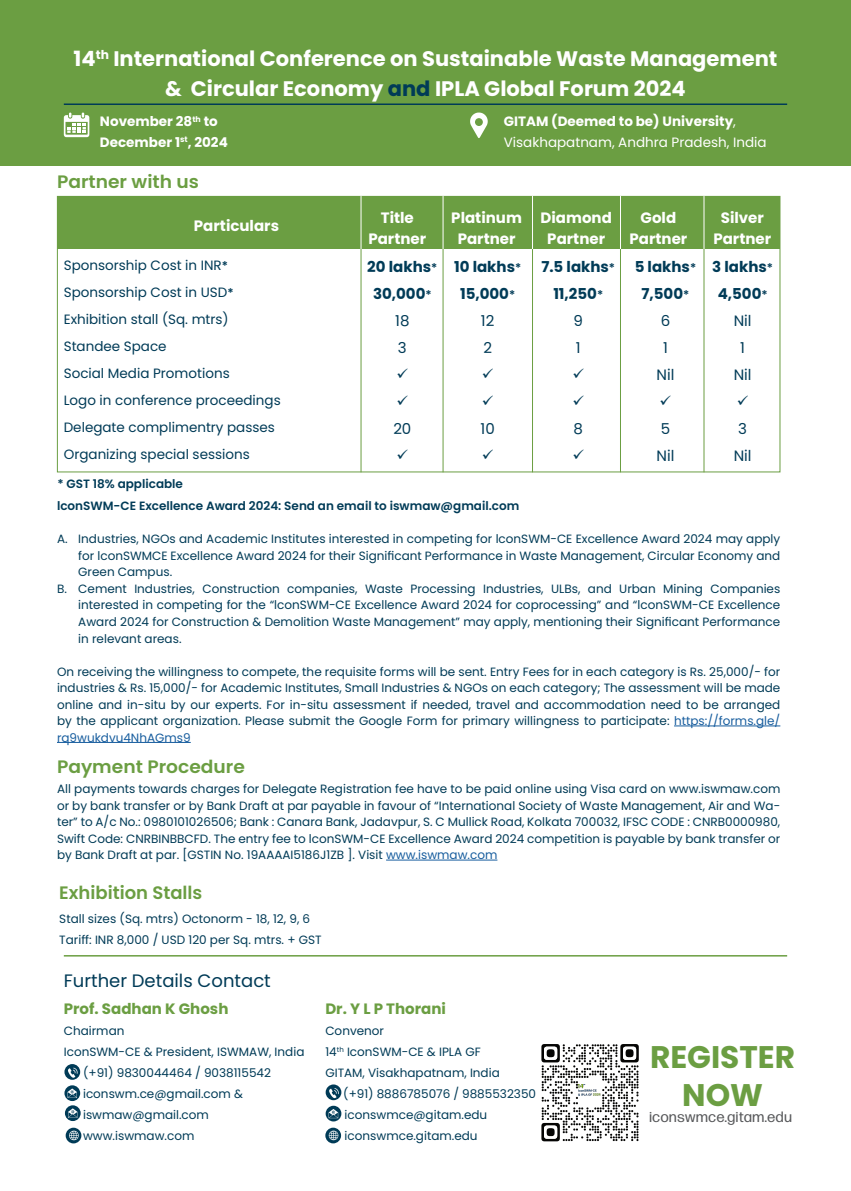
<style>
.page{position:relative;width:851px;height:1191px;background:#fff}
.page>*{position:absolute;margin:0;border:0;box-sizing:border-box;transform-origin:0 0}
.t1{font:700 31.2px "Poppins";color:#6b9e42}
.t2{font:700 21px "Poppins";color:#fff}
.t3{font:600 18px "Poppins";color:#6b9e42;scale:1.04 1}
.t4{font:18px "Poppins";color:#003b57}
.t5{font:600 18px "Poppins";color:#6b9e42}
.t6{font:700 15px/21px "Poppins";color:#fff;text-align:center}
.t7{font:700 15px "Poppins";color:#003b57}
.t8{font:15px "Poppins";color:#003b57}
.t9{font:700 15px "Poppins";color:#6b9e42}
.t10{font:15px "Forma DJR Display";letter-spacing:.05em;color:#57585a}
.t11{font:13.5px "Poppins";color:#003b57}
.t12{font:700 13.5px/20.4px "Poppins";color:#fff}
.t13{font:13.5px "Poppins";color:#fff}
.t14{font:12px/16.5px "Poppins";color:#003b57;text-align:justify}
.t15{font:600 12px "Poppins";color:#003b57}
.s1{color:#003b57}
.s2{font-weight:400}
.s3{font-weight:600;font-size:12px}
.s4{color:#175d9e}
</style>
<div class="page">
<div style="left:0;top:0;width:850px;height:166px;background:#6b9e42"></div>
<hr style="left:64px;top:103px;width:723px;height:2px;background:#003b57">
<hr style="left:386px;top:859px;width:111px;height:1px;background:#175d9e">
<hr style="left:674px;top:725px;width:106px;height:1px;background:#175d9e">
<hr style="left:57px;top:742px;width:134px;height:1px;background:#175d9e">
<div style="left:57px;top:196px;width:722px;height:53px;background:#6b9e42"></div>
<hr style="left:360px;top:249px;width:1px;height:223px;background:#6b9e42">
<hr style="left:442px;top:249px;width:1px;height:223px;background:#6b9e42">
<hr style="left:532px;top:249px;width:1px;height:223px;background:#6b9e42">
<hr style="left:620px;top:249px;width:1px;height:223px;background:#6b9e42">
<hr style="left:703px;top:249px;width:1px;height:223px;background:#6b9e42">
<hr style="left:360px;top:196px;width:1px;height:53px;background:#fff">
<hr style="left:442px;top:196px;width:1px;height:53px;background:#fff">
<hr style="left:532px;top:196px;width:1px;height:53px;background:#fff">
<hr style="left:620px;top:196px;width:1px;height:53px;background:#fff">
<hr style="left:703px;top:196px;width:1px;height:53px;background:#fff">
<svg style="left:541px;top:1044px;width:97px;height:97px"></svg>
<img style="left:575px;top:1084px;width:26px;height:13px">
<hr style="left:64px;top:955px;width:723px;height:1px;background:#6b9e42">
<svg style="left:66px;top:1127px;width:15px;height:16px"></svg>
<svg style="left:64px;top:1085px;width:16px;height:16px"></svg>
<svg style="left:64px;top:1064px;width:16px;height:15px"></svg>
<svg style="left:68px;top:1067px;width:9px;height:10px"></svg>
<svg style="left:67px;top:1088px;width:10px;height:9px"></svg>
<svg style="left:69px;top:1130px;width:10px;height:10px"></svg>
<svg style="left:65px;top:1105px;width:16px;height:16px"></svg>
<svg style="left:68px;top:1108px;width:10px;height:9px"></svg>
<svg style="left:325px;top:1127px;width:16px;height:16px"></svg>
<svg style="left:325px;top:1105px;width:16px;height:16px"></svg>
<svg style="left:325px;top:1084px;width:16px;height:16px"></svg>
<svg style="left:329px;top:1088px;width:9px;height:10px"></svg>
<svg style="left:328px;top:1109px;width:10px;height:9px"></svg>
<svg style="left:329px;top:1130px;width:9px;height:10px"></svg>
<svg style="left:64px;top:112px;width:25px;height:25px"></svg>
<svg style="left:470px;top:113px;width:17px;height:25px"></svg>
<p class="t2" style="left:74px;top:46px;width:705px">14<sup>th</sup> International Conference on Sustainable Waste Management</p>
<p class="t2" style="left:165px;top:76px;width:522px">&amp; Circular Economy <span class="s1">and</span> IPLA Global Forum 2024</p>
<p class="t12" style="left:503px;top:111px;width:234px">GITAM (Deemed to be) University<span class="s2">,</span></p>
<p class="t13" style="left:503px;top:134px;width:264px">Visakhapatnam, Andhra Pradesh, India</p>
<p class="t12" style="left:100px;top:111px;width:129px">November 28<sup>th</sup> to<br>December 1<sup>st</sup>, 2024</p>
<p class="t3" style="left:57px;top:171px;width:138px">Partner with us</p>
<p class="t6" style="left:194px;top:215px;width:87px">Particulars</p>
<p class="t11" style="left:64px;top:257px;width:166px">Sponsorship Cost in INR<span class="s3">*</span></p>
<p class="t11" style="left:64px;top:284px;width:171px">Sponsorship Cost in USD<span class="s3">*</span></p>
<p class="t11" style="left:64px;top:311px;width:166px">Exhibition stall (Sq. mtrs)</p>
<p class="t11" style="left:64px;top:338px;width:104px">Standee Space</p>
<p class="t11" style="left:64px;top:365px;width:167px">Social Media Promotions</p>
<p class="t11" style="left:64px;top:392px;width:218px">Logo in conference proceedings</p>
<p class="t11" style="left:64px;top:419px;width:213px">Delegate complimentry passes</p>
<p class="t11" style="left:64px;top:446px;width:187px">Organizing special sessions</p>
<p class="t15" style="left:57px;top:477px;width:127px">* GST 18% applicable</p>
<p class="t6" style="left:381px;top:207px;width:35px">Title</p>
<p class="t6" style="left:368px;top:228px;width:59px">Partner</p>
<p class="t6" style="left:451px;top:207px;width:72px">Platinum<br>Partner</p>
<p class="t6" style="left:540px;top:207px;width:73px">Diamond</p>
<p class="t6" style="left:547px;top:228px;width:59px">Partner</p>
<p class="t6" style="left:640px;top:207px;width:37px">Gold</p>
<p class="t6" style="left:629px;top:228px;width:59px">Partner</p>
<p class="t6" style="left:720px;top:207px;width:45px">Silver</p>
<p class="t6" style="left:713px;top:228px;width:59px">Partner</p>
<p class="t7" style="left:367px;top:258px;width:72px">20 lakhs<span class="s3">*</span></p>
<p class="t7" style="left:373px;top:285px;width:60px">30,000<span class="s3">*</span></p>
<p class="t8" style="left:395px;top:312px;width:16px">18</p>
<p class="t8" style="left:398px;top:339px;width:10px">3</p>
<p class="t7" style="left:454px;top:258px;width:69px">10 lakhs<span class="s3">*</span></p>
<p class="t7" style="left:460px;top:285px;width:57px">15,000<span class="s3">*</span></p>
<p class="t8" style="left:481px;top:312px;width:15px">12</p>
<p class="t8" style="left:483px;top:339px;width:10px">2</p>
<p class="t7" style="left:541px;top:258px;width:75px">7.5 lakhs<span class="s3">*</span></p>
<p class="t7" style="left:553px;top:285px;width:51px">11,250<span class="s3">*</span></p>
<p class="t8" style="left:573px;top:312px;width:11px">9</p>
<p class="t8" style="left:575px;top:339px;width:6px">1</p>
<p class="t7" style="left:634px;top:258px;width:63px">5 lakhs<span class="s3">*</span></p>
<p class="t7" style="left:641px;top:285px;width:49px">7,500<span class="s3">*</span></p>
<p class="t8" style="left:660px;top:312px;width:11px">6</p>
<p class="t8" style="left:663px;top:339px;width:6px">1</p>
<p class="t8" style="left:656px;top:366px;width:19px">Nil</p>
<p class="t7" style="left:712px;top:258px;width:62px">3 lakhs<span class="s3">*</span></p>
<p class="t7" style="left:717px;top:285px;width:51px">4,500<span class="s3">*</span></p>
<p class="t8" style="left:733px;top:312px;width:19px">Nil</p>
<p class="t8" style="left:740px;top:339px;width:6px">1</p>
<p class="t8" style="left:733px;top:366px;width:19px">Nil</p>
<p class="t8" style="left:393px;top:420px;width:20px">20</p>
<p class="t8" style="left:480px;top:420px;width:16px">10</p>
<p class="t8" style="left:573px;top:420px;width:11px">8</p>
<p class="t8" style="left:660px;top:420px;width:11px">5</p>
<p class="t8" style="left:656px;top:447px;width:19px">Nil</p>
<p class="t8" style="left:738px;top:420px;width:10px">3</p>
<p class="t8" style="left:733px;top:447px;width:19px">Nil</p>
<p class="t15" style="left:57px;top:499px;width:464px">lconSWM-CE Excellence Award 2024: Send an email to iswmaw@gmail.com</p>
<p class="t14" style="left:78px;top:531px;width:703px;text-indent:-21px">A. Industries, NGOs and Academic Institutes interested in competing for lconSWM-CE Excellence Award 2024 may apply for lconSWMCE Excellence Award 2024 for their Significant Performance in Waste Management, Circular Economy and Green Campus.</p>
<p class="t14" style="left:78px;top:580px;width:703px;text-indent:-21px">B. Cement Industries, Construction companies, Waste Processing Industries, ULBs, and Urban Mining Companies interested in competing for the “lconSWM-CE Excellence Award 2024 for coprocessing” and “lconSWM-CE Excellence Award 2024 for Construction &amp; Demolition Waste Management” may apply, mentioning their Significant Performance in relevant areas.</p>
<p class="t14" style="left:57px;top:663px;width:724px">On receiving the willingness to compete, the requisite forms will be sent. Entry Fees for in each category is Rs. 25,000/- for industries &amp; Rs. 15,000/- for Academic Institutes, Small Industries &amp; NGOs on each category; The assessment will be made online and in-situ by our experts. For in-situ assessment if needed, travel and accommodation need to be arranged by the applicant organization. Please submit the Google Form for primary willingness to participate: <span class="s4">https://forms.gle/ rq9wukdvu4NhAGms9</span></p>
<p class="t3" style="left:57px;top:756px;width:182px">Payment Procedure</p>
<p class="t14" style="left:57px;top:780px;width:724px">All payments towards charges for Delegate Registration fee have to be paid online using Visa card on www.iswmaw.com or by bank transfer or by Bank Draft at par payable in favour of “International Society of Waste Management, Air and Wa&shy;ter” to A/c No.: 0980101026506; Bank : Canara Bank, Jadavpur, S. C Mullick Road, Kolkata 700032, IFSC CODE : CNRB0000980, Swift Code: CNRBINBBCFD. The entry fee to lconSWM-CE Excellence Award 2024 competition is payable by bank transfer or by Bank Draft at par. [GSTIN No. 19AAAAI5186J1ZB ]. Visit <span class="s4">www.iswmaw.com</span></p>
<p class="t5" style="left:59px;top:882px;width:145px">Exhibition Stalls</p>
<p class="t14" style="left:59px;top:910px;width:252px">Stall sizes (Sq. mtrs) Octonorm - 18, 12, 9, 6</p>
<p class="t14" style="left:59px;top:931px;width:264px">Tariff: INR 8,000 / USD 120 per Sq. mtrs. + GST</p>
<p class="t4" style="left:64px;top:970px;width:208px">Further Details Contact</p>
<p class="t9" style="left:64px;top:1000px;width:166px">Prof. Sadhan K Ghosh</p>
<p class="t14" style="left:64px;top:1023px;width:62px">Chairman</p>
<p class="t14" style="left:64px;top:1044px;width:242px">IconSWM-CE &amp; President, ISWMAW, India</p>
<p class="t14" style="left:83px;top:1065px;width:189px">(+91) 9830044464 / 9038115542</p>
<p class="t14" style="left:83px;top:1086px;width:161px">iconswm.ce@gmail.com &amp;</p>
<p class="t14" style="left:83px;top:1107px;width:127px">iswmaw@gmail.com</p>
<p class="t14" style="left:83px;top:1128px;width:113px">www.iswmaw.com</p>
<p class="t9" style="left:325px;top:1000px;width:122px">Dr. Y L P Thorani</p>
<p class="t14" style="left:325px;top:1023px;width:60px">Convenor</p>
<p class="t14" style="left:325px;top:1044px;width:157px">14<sup>th</sup> IconSWM-CE &amp; IPLA GF</p>
<p class="t14" style="left:325px;top:1065px;width:176px">GITAM, Visakhapatnam, India</p>
<p class="t14" style="left:343px;top:1086px;width:194px">(+91) 8886785076 / 9885532350</p>
<p class="t14" style="left:344px;top:1107px;width:144px">iconswmce@gitam.edu</p>
<p class="t14" style="left:344px;top:1128px;width:134px">iconswmce.gitam.edu</p>
<p class="t1" style="left:650px;top:1039px;width:147px">REGISTER</p>
<p class="t1" style="left:682px;top:1076px;width:82px">NOW</p>
<p class="t10" style="left:649px;top:1106px;width:144px">iconswmce.gitam.edu</p>
</div>
